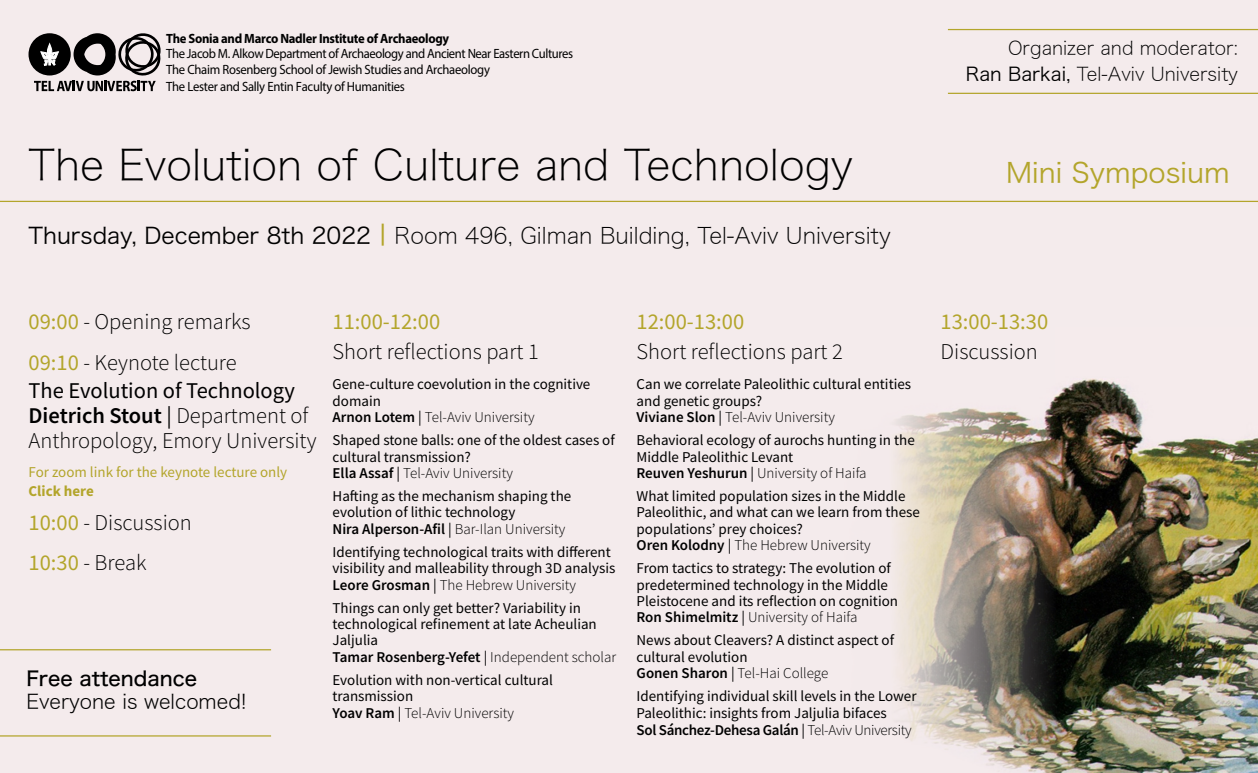
<style>
.page{position:relative;width:1258px;height:773px;background:#fff}
.page>*{position:absolute;margin:0;border:0;box-sizing:border-box;transform-origin:0 0}
.t1{font:42.5px "Hiragino Sans W1";color:#000}
.t2{font:27.5px "Hiragino Sans W3";color:#b3a52b}
.t3{font:300 22.5px/40.6px "Source Sans Pro";color:#000}
.t4{font:22.5px "Hiragino Sans W1";color:#000}
.t5{font:22.5px "Source Sans Pro";color:#b3a52b}
.t6{font:22.5px "Hiragino Sans W3";color:#000}
.t7{font:22.5px "Hiragino Sans W4";color:#b3a52b}
.t8{font:20px "Hiragino Sans W2";color:#000}
.t9{font:20px "Hiragino Sans W5";color:#000}
.t10{font:18.75px/26.2px "Hiragino Sans W1";color:#000;text-align:right}
.t11{font:15px/16.2px "Source Sans Pro";color:#000}
.t12{font:15px "Source Sans Pro";color:#b3a52b}
.t13{font:700 15px "Source Sans Pro";color:#b3a52b}
.t14{font:13.5px/16.1px "Myriad Pro";letter-spacing:-.02em;color:#000;scale:.94 1}
.t15{font:700 13.5px "Myriad Pro";letter-spacing:-.02em;color:#000;scale:.94 1}
.s1{font-family:"Hiragino Sans W3"}
.s2{font-weight:400;color:#b3a52b}
.s3{font-weight:400}
.s4{font-weight:600}
.s5{font-weight:300}
</style>
<div class="page">
<div style="left:0;top:0;width:1258px;height:772px;background:#f4ebec"></div>
<img style="left:808px;top:328px;width:450px;height:444px">
<div style="left:0;top:649px;width:272px;height:87px;background:#f4ebec"></div>
<div style="left:947px;top:29px;width:311px;height:65px;background:#f4ebec"></div>
<hr style="left:0;top:201px;width:1258px;height:1px;background:#b3a52b">
<div style="left:29px;top:33px;width:42px;height:42px;background:#000;border-radius:50%"></div>
<svg style="left:34px;top:31px;width:129px;height:60px;background:#858181"></svg>
<p class="t15" style="left:166px;top:30px;width:303px">The Sonia and Marco Nadler Institute of Archaeology</p>
<p class="t14" style="left:166px;top:45px;width:434px">The Jacob M. Alkow Department of Archaeology and Ancient Near Eastern Cultures<br>The Chaim Rosenberg School of Jewish Studies and Archaeology<br>The Lester and Sally Entin Faculty of Humanities</p>
<h1 class="t1" style="left:29px;top:128px;width:826px">The Evolution of Culture and Technology</h1>
<h3 class="t4" style="left:395px;top:215px;width:497px">Room 496, Gilman Building, Tel-Aviv University</h3>
<h3 class="t7" style="left:378px;top:212px;width:10px">|</h3>
<h3 class="t6" style="left:29px;top:215px;width:344px">Thursday, December 8th 2022</h3>
<p class="t10" style="left:966px;top:33px;width:274px">Organizer and moderator:<br><span class="s1">Ran Barkai,</span> Tel-Aviv University</p>
<h2 class="t2" style="left:1006px;top:148px;width:225px">Mini Symposium</h2>
<h3 class="t3" style="left:29px;top:301px;width:224px"><span class="s2">09:00</span> - Opening remarks<br><span class="s2">09:10</span> - Keynote lecture</h3>
<h3 class="t3" style="left:29px;top:378px;width:289px;line-height:25px"><span class="s3">The Evolution of Technology<br></span><span class="s4">Dietrich Stout</span> <span class="s3">|</span> Department of<br>Anthropology, Emory University</h3>
<p class="t12" style="left:29px;top:463px;width:260px">For zoom link for the keynote lecture only</p>
<p class="t13" style="left:29px;top:480px;width:67px">Click here</p>
<h3 class="t3" style="left:29px;top:501px;width:165px"><span class="s2">10:00</span> - Discussion<br><span class="s2">10:30</span> - Break</h3>
<h3 class="t9" style="left:26px;top:660px;width:172px">Free attendance</h3>
<h3 class="t8" style="left:26px;top:684px;width:222px">Everyone is welcomed!</h3>
<h3 class="t5" style="left:333px;top:307px;width:109px">11:00-12:00</h3>
<h3 class="t3" style="left:333px;top:331px;width:208px">Short reflections part 1</h3>
<p class="t11" style="left:333px;top:376px;width:259px">Gene-culture coevolution in the cognitive domain<br><span class="s4">Arnon Lotem</span> | <span class="s5">Tel-Aviv University</span></p>
<p class="t11" style="left:333px;top:432px;width:284px">Shaped stone balls: one of the oldest cases of cultural transmission?<br><span class="s4">Ella Assaf</span> | <span class="s5">Tel-Aviv University</span></p>
<p class="t11" style="left:333px;top:488px;width:240px">Hafting as the mechanism shaping the evolution of lithic technology<br><span class="s4">Nira Alperson-Afil</span> | <span class="s5">Bar-Ilan University</span></p>
<p class="t11" style="left:333px;top:543px;width:284px">Identifying technological traits with different visibility and malleability through D3 analysis<br><span class="s4">Leore Grosman</span> | <span class="s5">The Hebrew University</span></p>
<p class="t11" style="left:333px;top:599px;width:285px">Things can only get better? Variability in technological refinement at late Acheulian Jaljulia<br><span class="s4">Tamar Rosenberg-Yefet</span> | <span class="s5">Independent scholar</span></p>
<p class="t11" style="left:333px;top:671px;width:222px">Evolution with non-vertical cultural transmission<br><span class="s4">Yoav Ram</span> | <span class="s5">Tel-Aviv University</span></p>
<h3 class="t5" style="left:637px;top:307px;width:109px">12:00-13:00</h3>
<h3 class="t3" style="left:637px;top:331px;width:208px">Short reflections part 2</h3>
<p class="t11" style="left:637px;top:376px;width:276px">Can we correlate Paleolithic cultural entities and genetic groups?<br><span class="s4">Viviane Slon</span> | <span class="s5">Tel-Aviv University</span></p>
<p class="t11" style="left:637px;top:432px;width:280px">Behavioral ecology of aurochs hunting in the<br>Middle Paleolithic Levant<br><span class="s4">Reuven Yeshurun</span> | <span class="s5">University of Haifa</span></p>
<p class="t11" style="left:637px;top:488px;width:285px">What limited population sizes in the Middle Paleolithic, and what can we learn from these populations’ prey choices?<br><span class="s4">Oren Kolodny</span> | <span class="s5">The Hebrew University</span></p>
<p class="t11" style="left:637px;top:560px;width:263px">From tactics to strategy: The evolution of predetermined technology in the Middle Pleistocene and its reflection on cognition <span class="s4">Ron Shimelmitz</span> | <span class="s5">University of Haifa</span></p>
<p class="t11" style="left:637px;top:632px;width:259px">News about Cleavers? A distinct aspect of cultural evolution<br><span class="s4">Gonen Sharon</span> | <span class="s5">Tel-Hai College</span></p>
<p class="t11" style="left:637px;top:687px;width:281px;line-height:16.9px">Identifying individual skill levels in the Lower<br>Paleolithic: insights from Jaljulia bifaces<br><span class="s4">Sol Sánchez-Dehesa Galán</span> | <span class="s5">Tel-Aviv University</span></p>
<h3 class="t5" style="left:941px;top:307px;width:109px">13:00-13:30</h3>
<h3 class="t3" style="left:941px;top:331px;width:99px">Discussion</h3>
</div>
